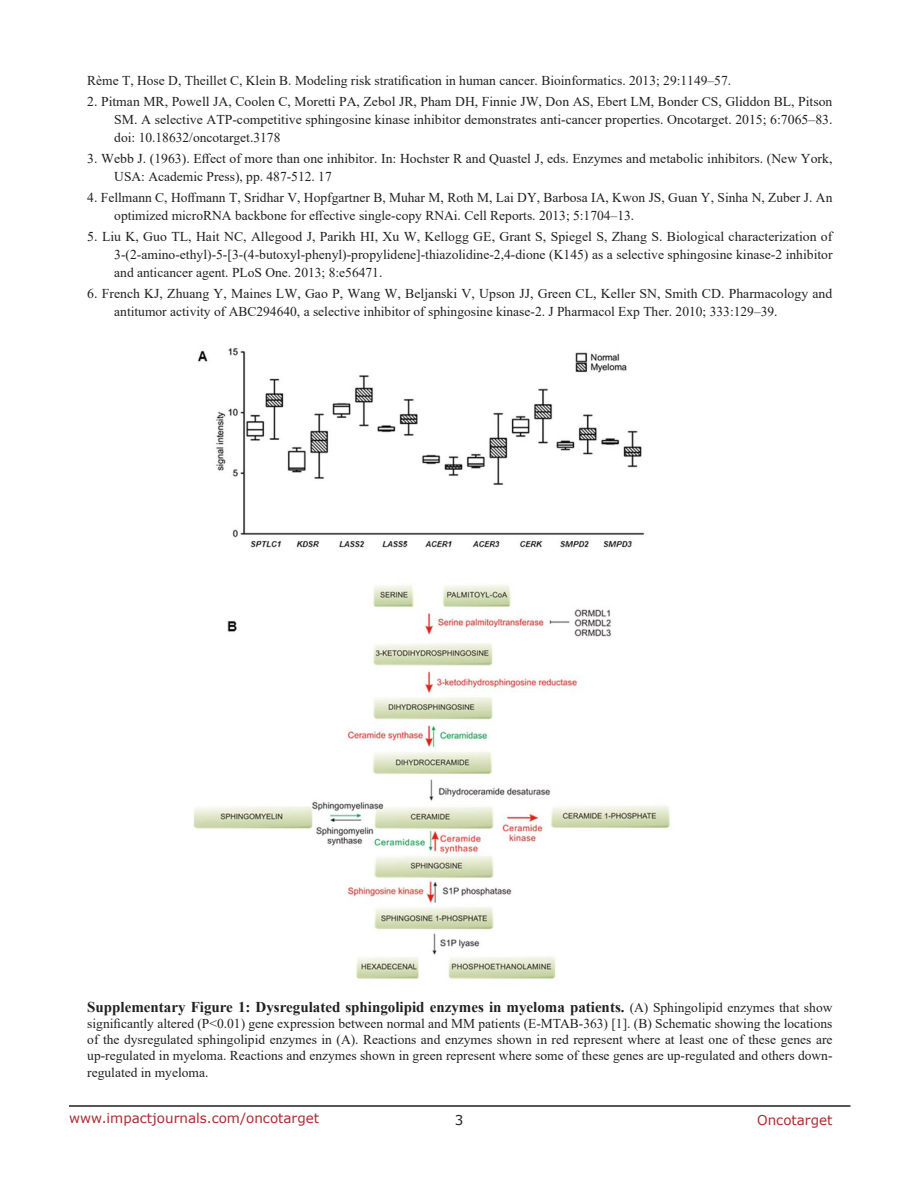
<style>
.page{position:relative;width:918px;height:1188px;background:#fff}
.page>*{position:absolute;margin:0;border:0;box-sizing:border-box;transform-origin:0 0}
.FigureText{font:700 15px "Times New Roman";color:#221f22}
.ReferenceList{font:13.5px/18px "Times New Roman";color:#221f22}
.FigureText-2{font:13.5px/16.2px "Times New Roman";color:#221f22;text-align:justify}
.t1{font:13.5px "Verdana";color:#ac2b31}
.t2{font:13.5px "Verdana";color:#221f22}
.s1{font-weight:400;font-size:13.5px}
</style>
<div class="page">
<hr style="left:69px;top:1105px;width:781px;height:2px;background:#231f20">
<img style="left:193px;top:348px;width:478px;height:632px">
<p class="ReferenceList" style="left:87px;top:71px;width:645px">Rème T, Hose D, Theillet C, Klein B. Modeling risk stratification in human cancer. Bioinformatics. 2013; 29:1149–57.</p>
<p class="ReferenceList" style="left:114px;top:92px;width:720px;text-align:justify;text-indent:-27px">2. Pitman MR, Powell JA, Coolen C, Moretti PA, Zebol JR, Pham DH, Finnie JW, Don AS, Ebert LM, Bonder CS, Gliddon BL, Pitson SM. A selective ATP-competitive sphingosine kinase inhibitor demonstrates anti-cancer properties. Oncotarget. 2015; 6:7065–83. doi: 10.18632/oncotarget.3178</p>
<p class="ReferenceList" style="left:114px;top:149px;width:720px;text-indent:-27px">3. Webb J. (1963). Effect of more than one inhibitor. In: Hochster R and Quastel J, eds. Enzymes and metabolic inhibitors. (New York,<br>USA: Academic Press), pp. 487-512. 17</p>
<p class="ReferenceList" style="left:114px;top:188px;width:720px;text-indent:-27px">4. Fellmann C, Hoffmann T, Sridhar V, Hopfgartner B, Muhar M, Roth M, Lai DY, Barbosa IA, Kwon JS, Guan Y, Sinha N, Zuber J. An optimized microRNA backbone for effective single-copy RNAi. Cell Reports. 2013; 5:1704–13.</p>
<p class="ReferenceList" style="left:114px;top:227px;width:720px;text-align:justify;text-indent:-27px">5. Liu K, Guo TL, Hait NC, Allegood J, Parikh HI, Xu W, Kellogg GE, Grant S, Spiegel S, Zhang S. Biological characterization of 3-(2-amino-ethyl)-5-[3-(4-butoxyl-phenyl)-propylidene]-thiazolidine-2,4-dione (K145) as a selective sphingosine kinase-2 inhibitor and anticancer agent. PLoS One. 2013; 8:e56471.</p>
<p class="ReferenceList" style="left:114px;top:284px;width:720px;text-indent:-27px">6. French KJ, Zhuang Y, Maines LW, Gao P, Wang W, Beljanski V, Upson JJ, Green CL, Keller SN, Smith CD. Pharmacology and antitumor activity of ABC294640, a selective inhibitor of sphingosine kinase-2. J Pharmacol Exp Ther. 2010; 333:129–39.</p>
<p class="FigureText" style="left:87px;top:996px;width:747px">Supplementary Figure 1: Dysregulated sphingolipid enzymes in myeloma patients. <span class="s1">(A) Sphingolipid enzymes that show</span></p>
<p class="FigureText-2" style="left:87px;top:1015px;width:747px">significantly altered (P&lt;0.01) gene expression between normal and MM patients (E-MTAB-363) [1]. (B) Schematic showing the locations of the dysregulated sphingolipid enzymes in (A). Reactions and enzymes shown in red represent where at least one of these genes are up-regulated in myeloma. Reactions and enzymes shown in green represent where some of these genes are up-regulated and others down&shy;regulated in myeloma.</p>
<p class="t1" style="left:69px;top:1109px;width:252px">www.impactjournals.com/oncotarget</p>
<p class="t2" style="left:455px;top:1111px;width:10px">3</p>
<p class="t1" style="left:757px;top:1111px;width:77px">Oncotarget</p>
</div>
